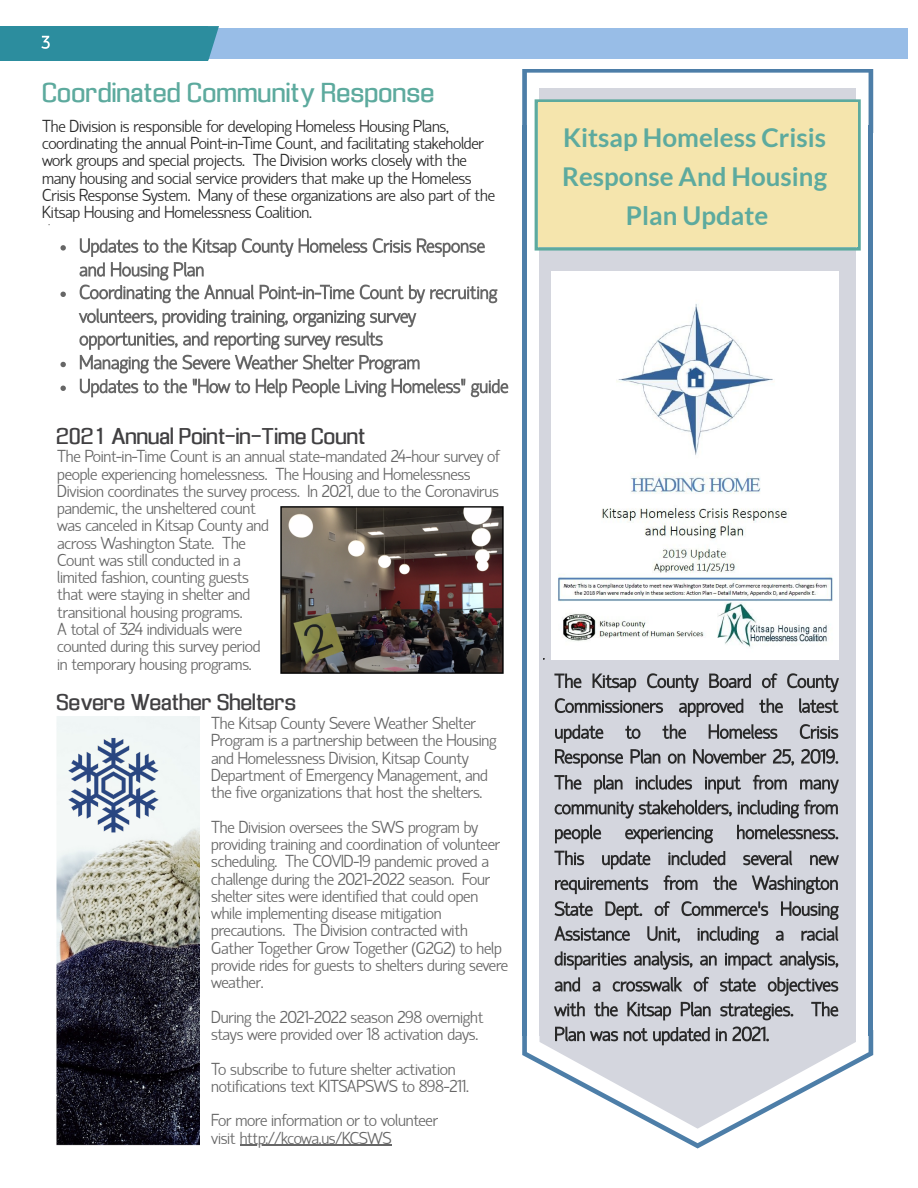
<style>
.page{position:relative;width:918px;height:1188px;background:#fff}
.page>*{position:absolute;margin:0;border:0;box-sizing:border-box;transform-origin:0 0}
.t1{font:700 25.95px/38.8px "Lato";color:#5daa9e;text-align:center}
.t2{font:25.95px "Enigmatic";color:#5daa9e}
.t3{font:21.6px "Enigmatic";letter-spacing:-.01em;color:#414042}
.t4{font:300 17.25px/17.2px "Hattori Hanzo";letter-spacing:-.015em;color:#666}
.t5{font:300 17.25px/17.2px "Hattori Hanzo";letter-spacing:-.015em;color:#292929}
</style>
<div class="page">
<div style="left:0;top:28px;width:907px;height:30px;background:#98bde7"></div>
<hr style="left:0;top:26px;width:2px;height:34px;background:#2c8d9e">
<div style="left:2px;top:26px;width:205px;height:34px;background:#2c8d9e"></div>
<svg style="left:207px;top:26px;width:12px;height:34px"></svg>
<svg style="left:41px;top:36px;width:9px;height:13px"></svg>
<svg style="left:60px;top:245px;width:6px;height:6px"></svg>
<svg style="left:60px;top:292px;width:6px;height:5px"></svg>
<svg style="left:80px;top:238px;width:417px;height:65px"></svg>
<svg style="left:60px;top:362px;width:6px;height:5px"></svg>
<svg style="left:79px;top:309px;width:341px;height:64px"></svg>
<svg style="left:60px;top:386px;width:6px;height:5px"></svg>
<svg style="left:80px;top:379px;width:428px;height:18px"></svg>
<div style="left:539px;top:125px;width:317px;height:910px;background:#d4d6de"></div>
<div style="left:522px;top:125px;width:5px;height:910px;background:#4d7ea8"></div>
<hr style="left:869px;top:125px;width:4px;height:910px;background:#4d7ea8">
<svg style="left:522px;top:70px;width:351px;height:63px"></svg>
<img style="left:552px;top:271px;width:286px;height:389px">
<div style="left:535px;top:99px;width:326px;height:152px;border:3px solid #5daa9e"></div>
<div style="left:538px;top:103px;width:320px;height:144px;background:#f5e5ad"></div>
<svg style="left:554px;top:673px;width:285px;height:19px"></svg>
<svg style="left:555px;top:698px;width:284px;height:19px"></svg>
<svg style="left:555px;top:724px;width:283px;height:19px"></svg>
<svg style="left:555px;top:749px;width:283px;height:19px"></svg>
<svg style="left:554px;top:775px;width:285px;height:19px"></svg>
<svg style="left:555px;top:800px;width:283px;height:19px"></svg>
<svg style="left:555px;top:825px;width:283px;height:18px"></svg>
<svg style="left:554px;top:851px;width:285px;height:18px"></svg>
<svg style="left:555px;top:875px;width:283px;height:19px"></svg>
<svg style="left:555px;top:901px;width:284px;height:19px"></svg>
<svg style="left:554px;top:926px;width:284px;height:19px"></svg>
<svg style="left:555px;top:951px;width:218px;height:19px"></svg>
<svg style="left:780px;top:951px;width:58px;height:19px"></svg>
<svg style="left:555px;top:977px;width:283px;height:19px"></svg>
<svg style="left:554px;top:1002px;width:284px;height:18px"></svg>
<svg style="left:522px;top:1026px;width:351px;height:123px"></svg>
<img style="left:281px;top:507px;width:222px;height:167px">
<img style="left:56px;top:716px;width:144px;height:430px">
<img style="left:65px;top:737px;width:97px;height:97px">
<hr style="left:240px;top:1145px;width:151px;height:1px;background:#666">
<h1 class="t2" style="left:43px;top:81px;width:394px">Coordinated Community Response</h1>
<p class="t5" style="left:42px;top:118px;width:455px">The Division is responsible for developing Homeless Housing Plans, coordinating the annual Point-in-Time Count, and facilitating stakeholder work groups and special projects. The Division works closely with the many housing and social service providers that make up the Homeless Crisis Response System. Many of these organizations are also part of the Kitsap Housing and Homelessness Coalition.</p>
<h1 class="t1" style="left:562px;top:117px;width:266px">Kitsap Homeless Crisis<br>Response And Housing<br>Plan Update</h1>
<p class="t3" style="left:57px;top:427px;width:311px">2021 Annual Point-in-Time Count</p>
<p class="t4" style="left:57px;top:448px;width:444px">The Point-in-Time Count is an annual state-mandated 24-hour survey of people experiencing homelessness. The Housing and Homelessness Division coordinates the survey process. In 2021, due to the Coronavirus pandemic, the unsheltered count<br>was canceled in Kitsap County and<br>across Washington State. The<br>Count was still conducted in a<br>limited fashion, counting guests<br>that were staying in shelter and<br>transitional housing programs.<br>A total of 324 individuals were<br>counted during this survey period<br>in temporary housing programs.</p>
<p class="t3" style="left:57px;top:692px;width:241px">Severe Weather Shelters</p>
<p class="t4" style="left:211px;top:715px;width:287px">The Kitsap County Severe Weather Shelter Program is a partnership between the Housing and Homelessness Division, Kitsap County Department of Emergency Management, and the five organizations that host the shelters.</p>
<p class="t4" style="left:211px;top:819px;width:299px">The Division oversees the SWS program by providing training and coordination of volunteer scheduling. The COVID-19 pandemic proved a challenge during the 2021-2022 season. Four shelter sites were identified that could open while implementing disease mitigation precautions. The Division contracted with Gather Together Grow Together (G2G2) to help provide rides for guests to shelters during severe weather.</p>
<p class="t4" style="left:211px;top:1009px;width:274px">During the 2021-2022 season 298 overnight stays were provided over 18 activation days.</p>
<p class="t4" style="left:211px;top:1061px;width:259px">To subscribe to future shelter activation notifications text KITSAPSWS to 898-211.</p>
<p class="t4" style="left:211px;top:1112px;width:228px">For more information or to volunteer visit http://kcowa.us/KCSWS</p>
</div>
